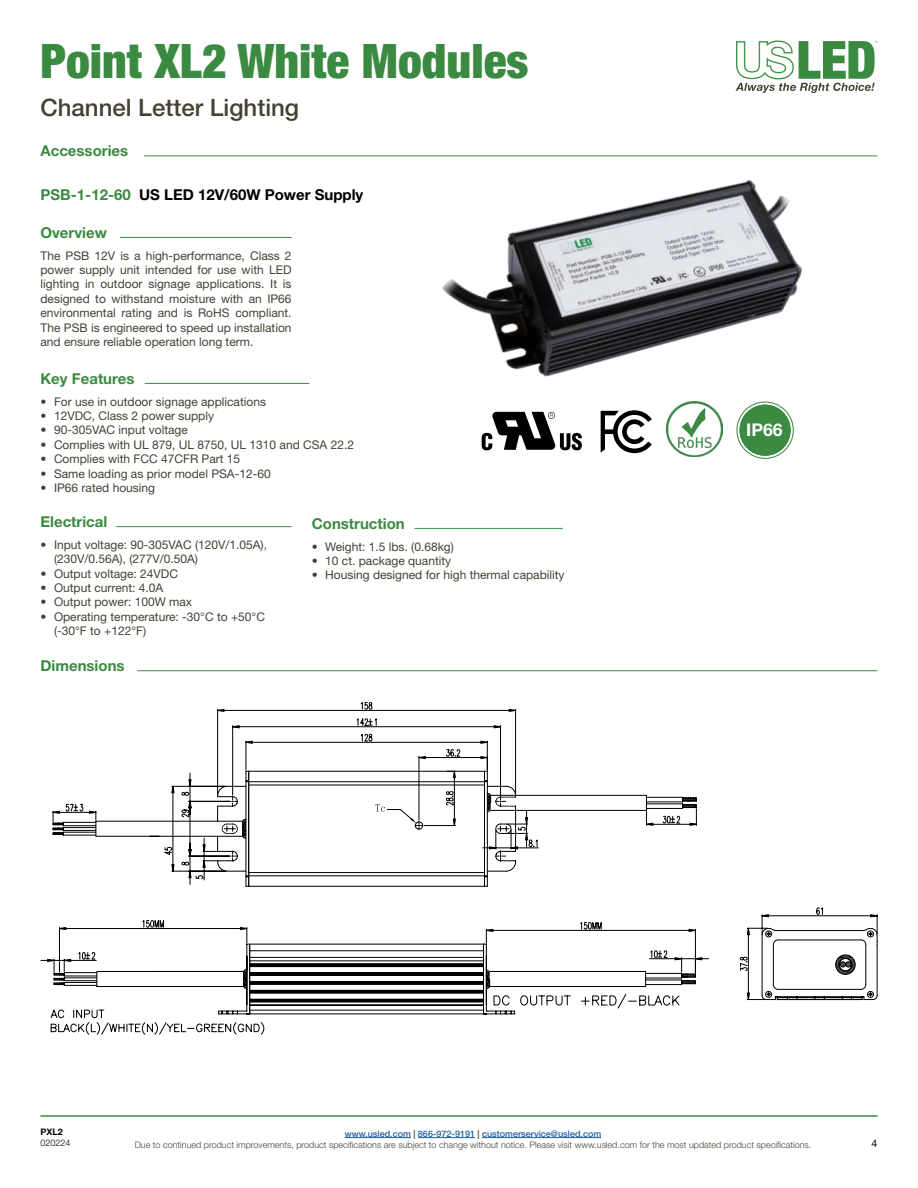
<style>
.page{position:relative;width:918px;height:1188px;background:#fff}
.page>*{position:absolute;margin:0;border:0;box-sizing:border-box;transform-origin:0 0}
.t1{font:900 condensed 47.7px "Helvetica Neue LT Std";color:#3b8a41}
.t2{font:500 24px "Helvetica Neue LT Std";color:#444134}
.t3{font:700 17.55px "Helvetica Neue LT Std";color:#fff}
.t4{font:700 15px "Helvetica Neue LT Std";color:#3b8a41}
.t5{font:700 15px "Helvetica Neue LT Std";color:#000}
.t6{font:12px/14.4px "Helvetica Neue LT Std";color:#444134}
.t7{font:10.5px "Helvetica Neue LT Std";color:#000}
.t8{font:300 9px/10.8px "Helvetica Neue LT Std";color:#444134;text-align:center}
.t9{font:300 9px "Helvetica Neue LT Std";color:#000}
.t10{font:700 9px "Helvetica Neue LT Std";color:#000}
.s1{color:#3b8a41}
.s2{font-weight:500;color:#215e9e}
.s3{font-weight:500}
</style>
<div class="page">
<svg style="left:735px;top:40px;width:143px;height:53px"></svg>
<hr style="left:40px;top:1116px;width:838px;height:1px;background:#3b8a41">
<hr style="left:345px;top:1137px;width:66px;height:1px;background:#215e9e">
<hr style="left:418px;top:1137px;width:57px;height:1px;background:#215e9e">
<hr style="left:482px;top:1137px;width:119px;height:1px;background:#215e9e">
<hr style="left:145px;top:383px;width:164px;height:1px;background:#3b8a41">
<hr style="left:120px;top:237px;width:172px;height:1px;background:#3b8a41">
<img style="left:678px;top:452px;width:33px;height:5px">
<div style="left:740px;top:405px;width:51px;height:51px;border:3px solid #3b8a41;border-radius:50%"></div>
<svg style="left:601px;top:452px;width:40px;height:1px"></svg>
<hr style="left:415px;top:528px;width:148px;height:1px;background:#3b8a41">
<hr style="left:137px;top:670px;width:740px;height:1px;background:#3b8a41">
<hr style="left:116px;top:526px;width:176px;height:1px;background:#3b8a41">
<hr style="left:144px;top:156px;width:734px;height:1px;background:#3b8a41">
<img style="left:417px;top:155px;width:419px;height:297px">
<svg style="left:761px;top:907px;width:117px;height:20px"></svg>
<svg style="left:217px;top:702px;width:480px;height:102px"></svg>
<svg style="left:40px;top:804px;width:657px;height:229px"></svg>
<svg style="left:53px;top:927px;width:825px;height:108px"></svg>
<svg style="left:95px;top:771px;width:552px;height:116px"></svg>
<h1 class="t1" style="left:40px;top:32px;width:490px">Point XL2 White Modules</h1>
<h2 class="t2" style="left:40px;top:93px;width:260px">Channel Letter Lighting</h2>
<p class="t4" style="left:40px;top:141px;width:89px">Accessories</p>
<p class="t5" style="left:40px;top:186px;width:324px"><span class="s1">PSB-1-12-60</span> US LED 12V/60W Power Supply</p>
<p class="t4" style="left:40px;top:223px;width:68px">Overview</p>
<p class="t6" style="left:40px;top:248px;width:253px;text-align:justify">The PSB 12V is a high-performance, Class 2 power supply unit intended for use with LED lighting in outdoor signage applications. It is designed to withstand moisture with an IP66 environmental rating and is RoHS compliant.<br>The PSB is engineered to speed up installation and ensure reliable operation long term.</p>
<p class="t4" style="left:40px;top:369px;width:95px">Key Features</p>
<p class="t6" style="left:40px;top:394px;width:227px">• For use in outdoor signage applications</p>
<p class="t6" style="left:40px;top:408px;width:175px">• 12VDC, Class 2 power supply</p>
<p class="t6" style="left:40px;top:423px;width:149px">• 90-305VAC input voltage</p>
<p class="t6" style="left:40px;top:437px;width:315px">• Complies with UL 879, UL 8750, UL 1310 and CSA 22.2</p>
<p class="t6" style="left:40px;top:452px;width:201px">• Complies with FCC 47CFR Part 15</p>
<p class="t6" style="left:40px;top:466px;width:232px">• Same loading as prior model PSA-12-60</p>
<p class="t6" style="left:40px;top:480px;width:116px">• IP66 rated housing</p>
<p class="t4" style="left:40px;top:512px;width:68px">Electrical</p>
<p class="t6" style="left:54px;top:537px;width:215px;text-indent:-14px">• Input voltage: 90-305VAC (120V/1.05A), (230V/0.56A), (277V/0.50A)</p>
<p class="t6" style="left:40px;top:566px;width:139px">• Output voltage: 24VDC</p>
<p class="t6" style="left:40px;top:580px;width:124px">• Output current: 4.0A</p>
<p class="t6" style="left:40px;top:595px;width:153px">• Output power: 100W max</p>
<p class="t6" style="left:54px;top:609px;width:213px;text-indent:-14px">• Operating temperature: -30°C to +50°C (-30°F to +122°F)</p>
<p class="t4" style="left:40px;top:656px;width:86px">Dimensions</p>
<p class="t4" style="left:312px;top:514px;width:95px">Construction</p>
<p class="t6" style="left:312px;top:539px;width:144px">• Weight: 1.5 lbs. (0.68kg)</p>
<p class="t6" style="left:312px;top:553px;width:141px">• 10 ct. package quantity</p>
<p class="t6" style="left:312px;top:568px;width:254px">• Housing designed for high thermal capability</p>
<h3 class="t3" style="left:746px;top:419px;width:38px">IP66</h3>
<p class="t10" style="left:40px;top:1126px;width:24px">PXL2</p>
<p class="t9" style="left:40px;top:1137px;width:32px">020224</p>
<p class="t8" style="left:135px;top:1128px;width:678px"><span class="s2">www.usled.com</span> <span class="s3">|</span> <span class="s2">866-972-9191</span> <span class="s3">|</span> <span class="s2">customerservice@usled.com<br></span>Due to continued product improvements, product specifications are subject to change without notice. Please visit www.usled.com for the most updated product specifications.</p>
<p class="t7" style="left:872px;top:1137px;width:7px">4</p>
</div>
